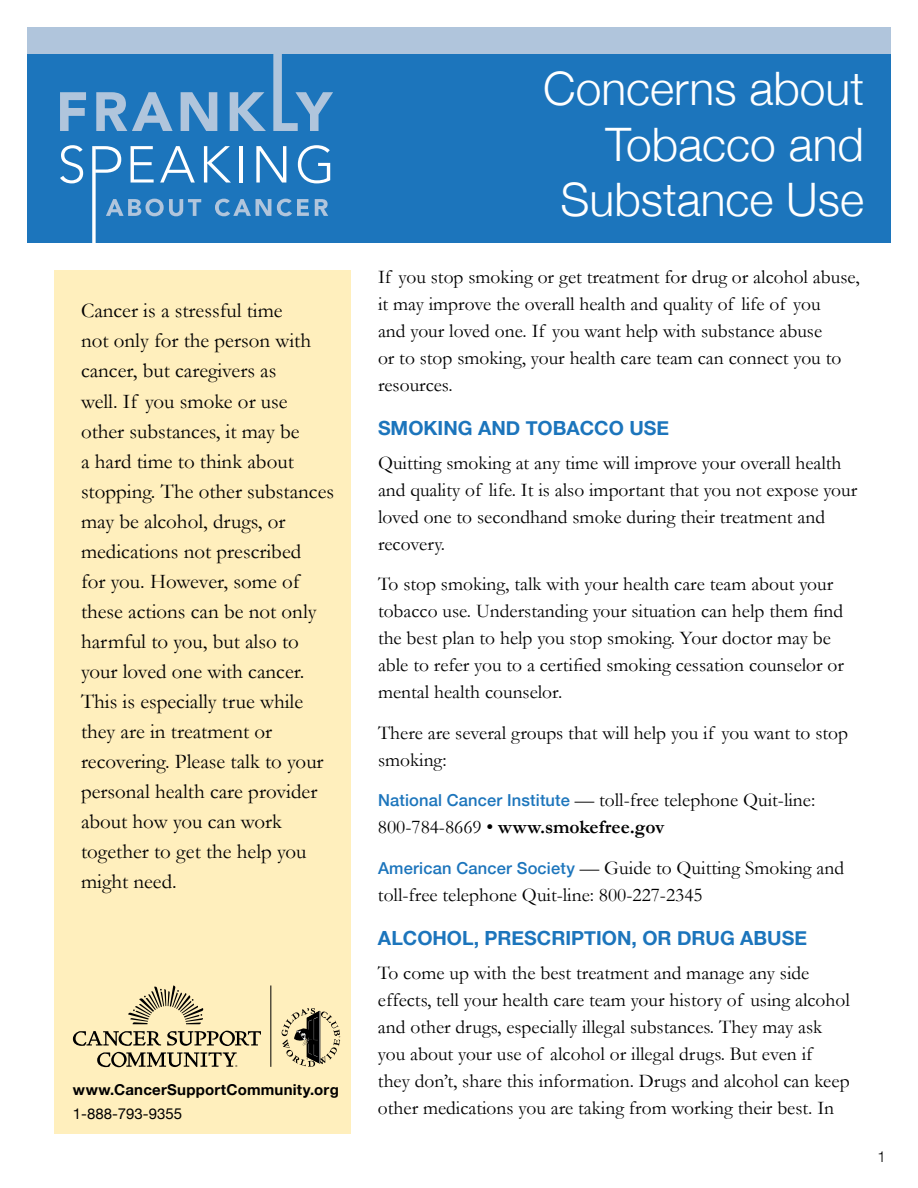
<style>
.page{position:relative;width:918px;height:1188px;background:#fff}
.page>*{position:absolute;margin:0;border:0;box-sizing:border-box;transform-origin:0 0}
.t1{font:300 46.2px/55.3px "Helvetica Neue";color:#fff;text-align:right}
.t2{font:21px/30px "Garamond";color:#000}
.t3{font:19.5px/27px "Garamond";color:#000}
.t4{font:700 19.5px "Helvetica Neue";color:#1c75bc}
.t5{font:700 15px "Helvetica Neue";letter-spacing:.015em;color:#000}
.t6{font:15px "Helvetica Neue";color:#000}
.t7{font:300 15px "Helvetica Neue";color:#000}
.s1{font-family:"Helvetica Neue";font-weight:500;font-size:16.5px;color:#1c75bc}
.s2{font-weight:700}
</style>
<div class="page">
<div style="left:54px;top:270px;width:297px;height:864px;background:#ffefbd"></div>
<div style="left:27px;top:54px;width:864px;height:189px;background:#1c75bc"></div>
<div style="left:27px;top:27px;width:864px;height:27px;background:#b0c5dc"></div>
<svg style="left:60px;top:145px;width:23px;height:38px"></svg>
<svg style="left:92px;top:146px;width:4px;height:97px"></svg>
<svg style="left:131px;top:146px;width:23px;height:37px"></svg>
<svg style="left:160px;top:146px;width:35px;height:37px"></svg>
<svg style="left:204px;top:146px;width:27px;height:37px"></svg>
<hr style="left:239px;top:146px;width:4px;height:37px;background:#fff">
<svg style="left:256px;top:146px;width:30px;height:37px"></svg>
<svg style="left:298px;top:145px;width:32px;height:38px"></svg>
<svg style="left:95px;top:146px;width:26px;height:27px"></svg>
<svg style="left:60px;top:92px;width:26px;height:39px"></svg>
<svg style="left:96px;top:92px;width:77px;height:39px"></svg>
<svg style="left:181px;top:92px;width:36px;height:39px"></svg>
<svg style="left:230px;top:92px;width:36px;height:39px"></svg>
<svg style="left:273px;top:54px;width:60px;height:77px"></svg>
<svg style="left:106px;top:199px;width:95px;height:17px"></svg>
<svg style="left:215px;top:199px;width:56px;height:17px"></svg>
<svg style="left:277px;top:199px;width:32px;height:17px"></svg>
<svg style="left:315px;top:199px;width:13px;height:17px"></svg>
<svg style="left:282px;top:1008px;width:58px;height:59px"></svg>
<svg style="left:73px;top:1031px;width:188px;height:15px"></svg>
<svg style="left:128px;top:986px;width:76px;height:38px"></svg>
<svg style="left:97px;top:1052px;width:140px;height:15px"></svg>
<hr style="left:270px;top:986px;width:1px;height:81px;background:#000">
<p class="t2" style="left:81px;top:296px;width:255px">Cancer is a stressful time<br>not only for the person with cancer, but caregivers as<br>well. If you smoke or use other substances, it may be<br>a hard time to think about stopping. The other substances may be alcohol, drugs, or medications not prescribed<br>for you. However, some of these actions can be not only harmful to you, but also to your loved one with cancer.<br>This is especially true while they are in treatment or recovering. Please talk to your personal health care provider about how you can work together to get the help you might need.</p>
<p class="t5" style="left:73px;top:1078px;width:267px">www.CancerSupportCommunity.org</p>
<p class="t6" style="left:73px;top:1102px;width:111px">1-888-793-9355</p>
<h1 class="t1" style="left:543px;top:58px;width:322px">Concerns about<br>Tobacco and<br>Substance Use</h1>
<p class="t3" style="left:378px;top:263px;width:483px">If you stop smoking or get treatment for drug or alcohol abuse, it may improve the overall health and quality of life of you<br>and your loved one. If you want help with substance abuse<br>or to stop smoking, your health care team can connect you to resources.</p>
<p class="t4" style="left:378px;top:413px;width:293px">SMOKING AND TOBACCO USE</p>
<p class="t3" style="left:378px;top:449px;width:481px">Quitting smoking at any time will improve your overall health and quality of life. It is also important that you not expose your loved one to secondhand smoke during their treatment and recovery.</p>
<p class="t3" style="left:378px;top:570px;width:468px">To stop smoking, talk with your health care team about your tobacco use. Understanding your situation can help them find the best plan to help you stop smoking. Your doctor may be able to refer you to a certified smoking cessation counselor or mental health counselor.</p>
<p class="t3" style="left:378px;top:719px;width:472px">There are several groups that will help you if you want to stop smoking:</p>
<p class="t3" style="left:378px;top:786px;width:439px"><span class="s1">National Cancer Institute</span> — toll-free telephone Quit-line:<br>800-784-8669 • <span class="s2">www.smokefree.gov</span></p>
<p class="t3" style="left:378px;top:854px;width:468px"><span class="s1">American Cancer Society</span> — Guide to Quitting Smoking and toll-free telephone Quit-line: 800-227-2345</p>
<p class="t4" style="left:378px;top:923px;width:431px">ALCOHOL, PRESCRIPTION, OR DRUG ABUSE</p>
<p class="t3" style="left:378px;top:959px;width:473px">To come up with the best treatment and manage any side effects, tell your health care team your history of using alcohol and other drugs, especially illegal substances. They may ask you about your use of alcohol or illegal drugs. But even if<br>they don’t, share this information. Drugs and alcohol can keep other medications you are taking from working their best. In</p>
<p class="t7" style="left:878px;top:1145px;width:10px">1</p>
</div>
